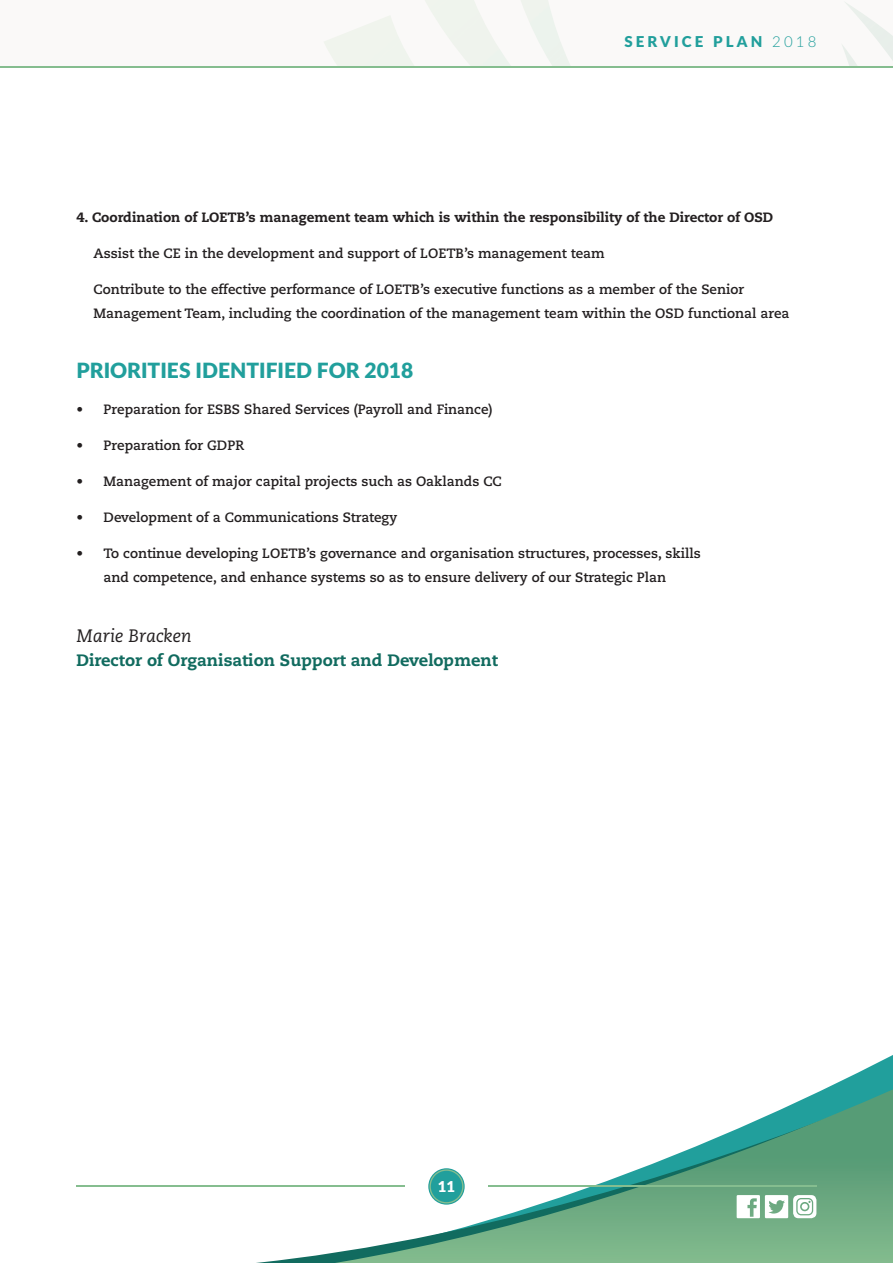
<style>
.page{position:relative;width:893px;height:1263px;background:#fff}
.page>*{position:absolute;margin:0;border:0;box-sizing:border-box;transform-origin:0 0}
.t1{font:900 21px "Lato";color:#219f9c}
.t2{font:italic 18px "Caecilia LT Std";color:#231f20}
.t3{font:800 16.5px "Caecilia LT Std";color:#116b5f}
.t4{font:900 15px "Lato";letter-spacing:.21em;color:#219f9c}
.t5{font:900 15px "Lato";color:#fff}
.t6{font:700 13.5px/24px "Caecilia LT Std";color:#231f20}
.t7{font:800 13.5px "Caecilia LT Std";color:#231f20}
.s1{font-weight:300}
</style>
<div class="page">
<div style="left:0;top:0;width:893px;height:66px;background:#faf9f8"></div>
<svg style="left:76px;top:1055px;width:817px;height:208px"></svg>
<svg style="left:335px;top:1089px;width:558px;height:174px"></svg>
<svg style="left:428px;top:1168px;width:37px;height:36px"></svg>
<svg style="left:429px;top:1169px;width:34px;height:34px"></svg>
<hr style="left:77px;top:1186px;width:328px;height:1px;background:#85bd8f">
<hr style="left:488px;top:1186px;width:328px;height:1px;background:#85bd8f">
<hr style="left:0;top:66px;width:893px;height:2px;background:#85bd8f">
<svg style="left:737px;top:1195px;width:79px;height:23px"></svg>
<p class="t4" style="left:624px;top:30px;width:193px">SERVICE PLAN <span class="s1">2018</span></p>
<p class="t7" style="left:77px;top:209px;width:698px">4. Coordination of LOETB’s management team which is within the responsibility of the Director of OSD</p>
<p class="t6" style="left:94px;top:242px;width:513px">Assist the CE in the development and support of LOETB’s management team</p>
<p class="t6" style="left:94px;top:278px;width:698px">Contribute to the effective performance of LOETB’s executive functions as a member of the Senior<br>Management Team, including the coordination of the management team within the OSD functional area</p>
<h1 class="t1" style="left:77px;top:355px;width:338px">PRIORITIES IDENTIFIED FOR 2018</h1>
<p class="t6" style="left:77px;top:398px;width:417px">• Preparation for ESBS Shared Services (Payroll and Finance)</p>
<p class="t6" style="left:77px;top:434px;width:169px">• Preparation for GDPR</p>
<p class="t6" style="left:77px;top:470px;width:427px">• Management of major capital projects such as Oaklands CC</p>
<p class="t6" style="left:77px;top:506px;width:322px">• Development of a Communications Strategy</p>
<p class="t6" style="left:77px;top:542px;width:626px;text-align:center">• To continue developing LOETB’s governance and organisation structures, processes, skills and competence, and enhance systems so as to ensure delivery of our Strategic Plan</p>
<h2 class="t2" style="left:77px;top:626px;width:117px">Marie Bracken</h2>
<p class="t3" style="left:77px;top:650px;width:423px">Director of Organisation Support and Development</p>
<p class="t5" style="left:438px;top:1175px;width:19px">11</p>
</div>
